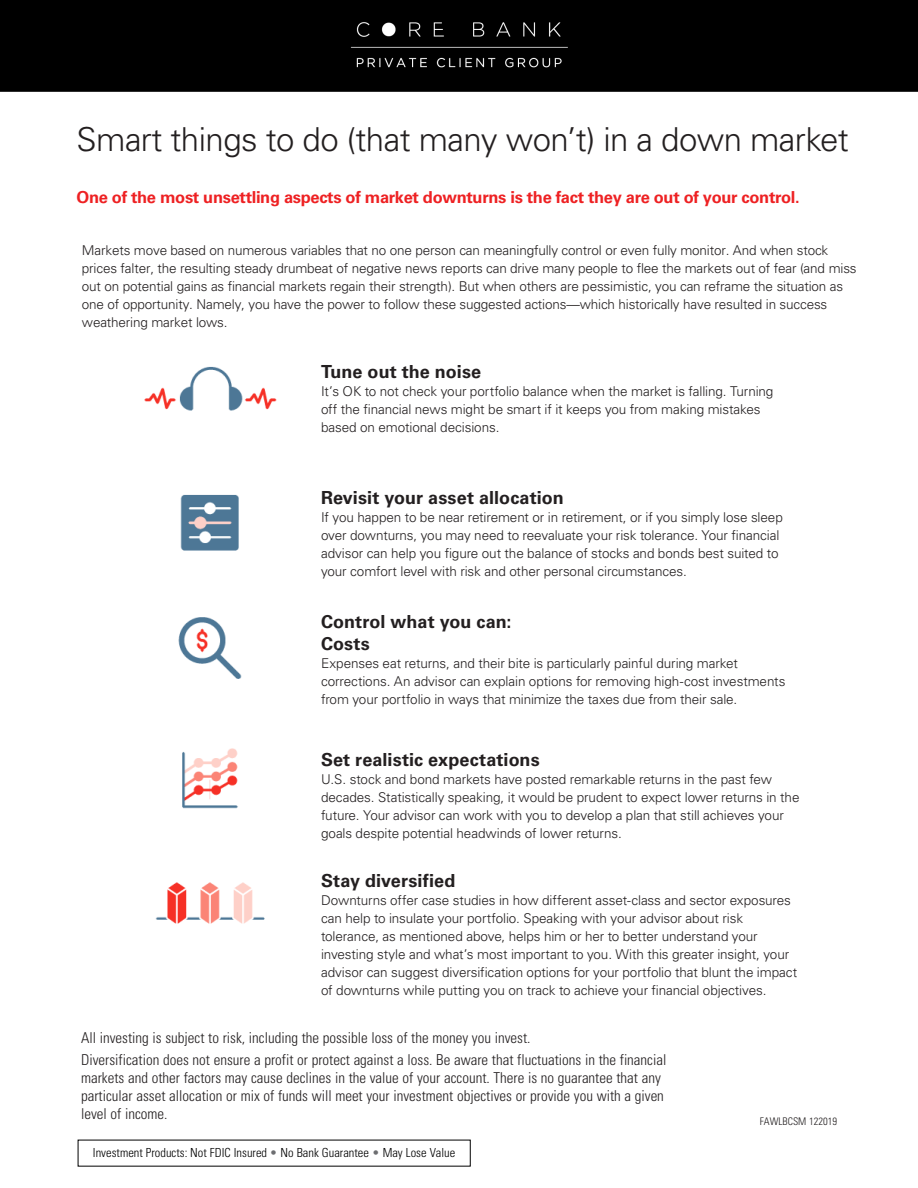
<style>
.page{position:relative;width:918px;height:1188px;background:#fff}
.page>*{position:absolute;margin:0;border:0;box-sizing:border-box;transform-origin:0 0}
.Body{font:300 33px "Univers LT Std";letter-spacing:-.015em;color:#231f20}
.Table_chart_head{font:700 18px/21.6px "Univers LT Std";letter-spacing:.005em;color:#231f20}
.Body-2{font:700 16.5px "Univers LT Std";letter-spacing:-.02em;color:#ee2123}
.Copy{font:300 condensed 15px/18px "Univers LT Std";color:#231f20}
.Table_chart_head-2{font:300 13.5px/18px "Univers LT Std";letter-spacing:-.01em;color:#231f20}
.Body-3{font:300 13.5px/18px "Univers LT Std";letter-spacing:-.01em;color:#231f20}
.t1{font:300 condensed 12.45px "Univers LT Std";color:#000}
.BC_Copyright_Code{font:300 condensed 10.5px "Univers LT Std";color:#231f20}
.s1{color:#6d6e71}
</style>
<div class="page">
<img style="left:144px;top:366px;width:133px;height:45px">
<img style="left:180px;top:494px;width:59px;height:57px">
<img style="left:178px;top:617px;width:64px;height:62px">
<img style="left:182px;top:748px;width:56px;height:61px">
<img style="left:155px;top:882px;width:110px;height:42px">
<div style="left:0;top:0;width:918px;height:92px;background:#000"></div>
<p class="Body" style="left:77px;top:119px;width:774px">Smart things to do (that many won’t) in a down market</p>
<p class="Body-2" style="left:77px;top:187px;width:725px">One of the most unsettling aspects of market downturns is the fact they are out of your control.</p>
<p class="Body-3" style="left:82px;top:242px;width:776px">Markets move based on numerous variables that no one person can meaningfully control or even fully monitor. And when stock prices falter, the resulting steady drumbeat of negative news reports can drive many people to flee the markets out of fear (and miss out on potential gains as financial markets regain their strength). But when others are pessimistic, you can reframe the situation as one of opportunity. Namely, you have the power to follow these suggested actions—which historically have resulted in success weathering market lows.</p>
<p class="Table_chart_head" style="left:321px;top:361px;width:162px">Tune out the noise</p>
<p class="Table_chart_head-2" style="left:321px;top:382px;width:454px">It’s OK to not check your portfolio balance when the market is falling. Turning off the financial news might be smart if it keeps you from making mistakes based on emotional decisions.</p>
<p class="Table_chart_head" style="left:321px;top:487px;width:244px">Revisit your asset allocation</p>
<p class="Table_chart_head-2" style="left:321px;top:508px;width:463px">If you happen to be near retirement or in retirement, or if you simply lose sleep over downturns, you may need to reevaluate your risk tolerance. Your financial advisor can help you figure out the balance of stocks and bonds best suited to your comfort level with risk and other personal circumstances.</p>
<p class="Table_chart_head" style="left:321px;top:611px;width:192px">Control what you can:<br>Costs</p>
<p class="Table_chart_head-2" style="left:321px;top:654px;width:466px">Expenses eat returns, and their bite is particularly painful during market corrections. An advisor can explain options for removing high-cost investments from your portfolio in ways that minimize the taxes due from their sale.</p>
<p class="Table_chart_head" style="left:321px;top:749px;width:220px">Set realistic expectations</p>
<p class="Table_chart_head-2" style="left:321px;top:770px;width:480px">U.S. stock and bond markets have posted remarkable returns in the past few decades. Statistically speaking, it would be prudent to expect lower returns in the future. Your advisor can work with you to develop a plan that still achieves your goals despite potential headwinds of lower returns.</p>
<p class="Table_chart_head" style="left:321px;top:870px;width:136px">Stay diversified</p>
<p class="Table_chart_head-2" style="left:321px;top:891px;width:478px">Downturns offer case studies in how different asset-class and sector exposures can help to insulate your portfolio. Speaking with your advisor about risk tolerance, as mentioned above, helps him or her to better understand your investing style and what’s most important to you. With this greater insight, your advisor can suggest diversification options for your portfolio that blunt the impact of downturns while putting you on track to achieve your financial objectives.</p>
<p class="Copy" style="left:81px;top:1029px;width:451px">All investing is subject to risk, including the possible loss of the money you invest.</p>
<p class="Copy" style="left:81px;top:1051px;width:587px">Diversification does not ensure a profit or protect against a loss. Be aware that fluctuations in the financial markets and other factors may cause declines in the value of your account. There is no guarantee that any particular asset allocation or mix of funds will meet your investment objectives or provide you with a given level of income.</p>
<p class="t1" style="left:93px;top:1145px;width:364px">Investment Products: Not FDIC Insured <span class="s1">•</span> No Bank Guarantee <span class="s1">•</span> May Lose Value</p>
<p class="BC_Copyright_Code" style="left:760px;top:1115px;width:79px">FAWLBCSM 122019</p>
</div>
